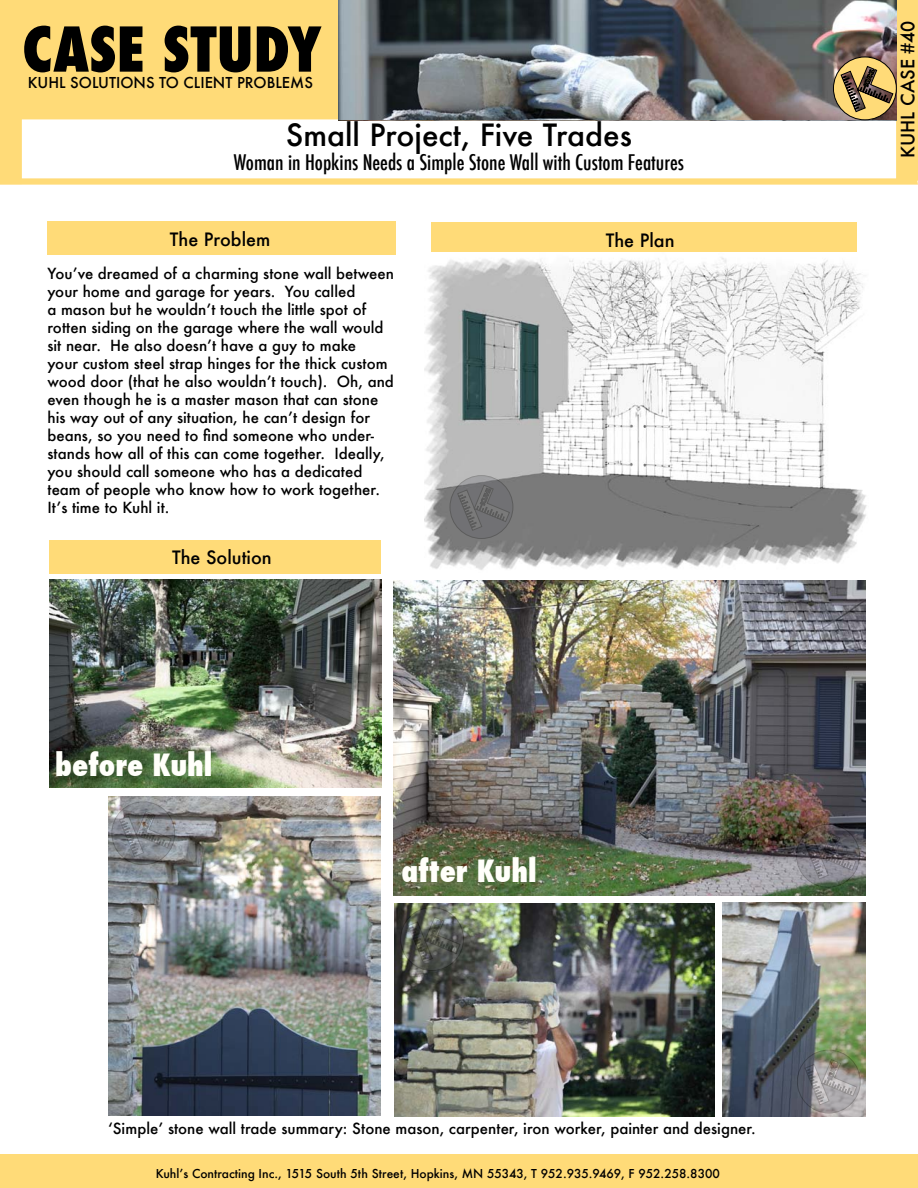
<style>
.page{position:relative;width:918px;height:1188px;background:#fff}
.page>*{position:absolute;margin:0;border:0;box-sizing:border-box;transform-origin:0 0}
.t1{font:800 condensed 60px "Futura";color:#000}
.t2{font:500 30px "Futura";color:#000}
.t3{font:800 condensed 30px "Futura";color:#fffffa}
.t4{font:500 condensed 21px "Futura";color:#000}
.t5{font:500 18px "Futura";color:#000}
.t6{font:500 15px/18px "Futura";color:#000}
.t7{font:500 14.7px "Futura";color:#000}
.t8{font:500 12px "Futura";color:#000}
</style>
<div class="page">
<div style="left:0;top:0;width:338px;height:119px;background:#ffdb78"></div>
<div style="left:0;top:115px;width:22px;height:69px;background:#ffdb78"></div>
<div style="left:896px;top:0;width:22px;height:181px;background:#ffdb78"></div>
<svg style="left:0;top:178px;width:918px;height:7px;background:#ffde86"></svg>
<div style="left:47px;top:221px;width:349px;height:34px;background:#ffdb78"></div>
<div style="left:49px;top:540px;width:331px;height:34px;background:#ffdb78"></div>
<div style="left:431px;top:222px;width:426px;height:34px;background:#ffdb78"></div>
<img style="left:49px;top:579px;width:332px;height:209px">
<img style="left:395px;top:903px;width:319px;height:213px">
<img style="left:108px;top:796px;width:272px;height:320px">
<img style="left:394px;top:580px;width:472px;height:315px">
<img style="left:722px;top:902px;width:143px;height:215px">
<img style="left:424px;top:253px;width:443px;height:317px">
<img style="left:339px;top:0;width:558px;height:119px">
<svg style="left:833px;top:57px;width:64px;height:63px;background:#ab905e"></svg>
<svg style="left:112px;top:802px;width:63px;height:63px;background:#7f8286"></svg>
<svg style="left:400px;top:907px;width:64px;height:64px;background:#5b5f55"></svg>
<svg style="left:797px;top:1050px;width:63px;height:63px;background:#8a8b87"></svg>
<svg style="left:796px;top:824px;width:64px;height:63px;background:#646263"></svg>
<svg style="left:450px;top:475px;width:63px;height:64px;background:#767677"></svg>
<div style="left:0;top:1154px;width:918px;height:34px;background:#ffdb78"></div>
<h1 class="t1" style="left:22px;top:9px;width:301px">CASE STUDY</h1>
<p class="t7" style="left:28px;top:72px;width:287px">KUHL SOLUTIONS TO CLIENT PROBLEMS</p>
<h2 class="t2" style="left:286px;top:115px;width:348px">Small Project, Five Trades</h2>
<h3 class="t4" style="left:234px;top:149px;width:452px">Woman in Hopkins Needs a Simple Stone Wall with Custom Features</h3>
<p class="t5" style="left:170px;top:227px;width:102px">The Problem</p>
<p class="t6" style="left:47px;top:264px;width:348px">You’ve dreamed of a charming stone wall between your home and garage for years. You called<br>a mason but he wouldn’t touch the little spot of rotten siding on the garage where the wall would sit near. He also doesn’t have a guy to make<br>your custom steel strap hinges for the thick custom wood door (that he also wouldn’t touch). Oh, and even though he is a master mason that can stone his way out of any situation, he can’t design for beans, so you need to find someone who under&shy;stands how all of this can come together. Ideally, you should call someone who has a dedicated team of people who know how to work together.<br>It’s time to Kuhl it.</p>
<p class="t5" style="left:172px;top:545px;width:101px">The Solution</p>
<p class="t5" style="left:606px;top:228px;width:70px">The Plan</p>
<h2 class="t3" style="left:55px;top:745px;width:159px">before Kuhl</h2>
<h2 class="t3" style="left:402px;top:850px;width:137px">after Kuhl</h2>
<p class="t6" style="left:108px;top:1119px;width:649px">‘Simple’ stone wall trade summary: Stone mason, carpenter, iron worker, painter and designer.</p>
<p class="t8" style="left:156px;top:1165px;width:566px">Kuhl’s Contracting Inc., 1515 South 5th Street, Hopkins, MN 55343, T 952.935.9469, F 952.258.8300</p>
<p class="t5" style="left:896px;top:158px;width:139px;rotate:-90deg">KUHL CASE #40</p>
</div>
